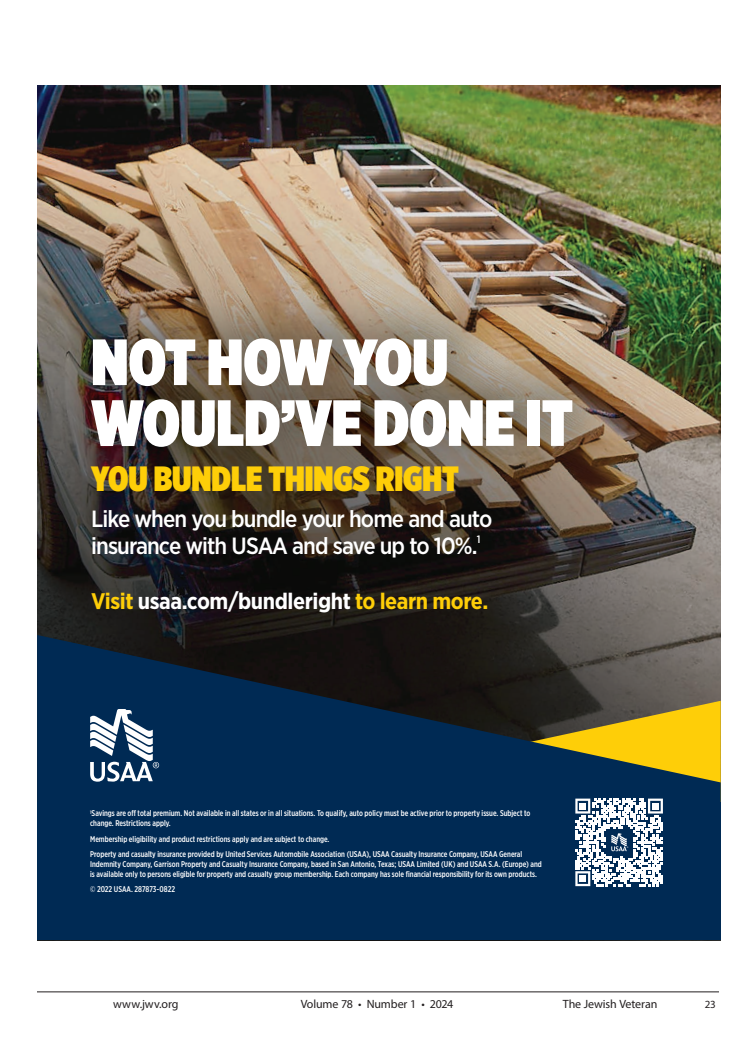
<style>
.page{position:relative;width:756px;height:1044px;background:#fff}
.page>*{position:absolute;margin:0;border:0;box-sizing:border-box;transform-origin:0 0}
.t1{font:900 65.2px/60.8px "Gotham X Narrow";color:#fff}
.t2{font:900 35.1px "Gotham X Narrow";color:#fece08}
.t3{font:500 23.4px/26.7px "Gotham Narrow";letter-spacing:-.04em;color:#fff}
.t4{font:700 22.6px "Gotham Narrow";letter-spacing:-.02em;color:#fff}
.t5{font:12px "Myriad Pro";letter-spacing:-.005em;color:#231f20}
.t6{font:11px "Myriad Pro";color:#231f20}
.t7{font:500 10.7px "Gotham Narrow";color:#fff}
.t8{font:500 8.3px/10px "Gotham X Narrow";color:#fff}
.s1{color:#fece08}
</style>
<div class="page">
<hr style="left:37px;top:991px;width:682px;height:1px;background:#231f20">
<img style="left:37px;top:86px;width:684px;height:549px">
<div style="left:37px;top:802px;width:684px;height:138px;background:#002a54"></div>
<svg style="left:37px;top:635px;width:684px;height:167px;background:#23353c"></svg>
<img style="left:60px;top:289px;width:562px;height:192px">
<div style="left:571px;top:794px;width:96px;height:96px;background:#002a54"></div>
<svg style="left:575px;top:799px;width:88px;height:87px"></svg>
<svg style="left:90px;top:709px;width:69px;height:73px"></svg>
<h1 class="t1" style="left:91px;top:332px;width:483px">NOT HOW YOU<br>WOULD’VE DONE IT</h1>
<h2 class="t2" style="left:91px;top:458px;width:369px">YOU BUNDLE THINGS RIGHT</h2>
<h3 class="t3" style="left:91px;top:507px;width:403px">Like when you bundle your home and auto insurance with USAA and save up to 10%.</h3>
<p class="t7" style="left:477px;top:536px;width:5px">1</p>
<h3 class="t4" style="left:91px;top:591px;width:399px"><span class="s1">Visit</span> usaa.com/bundleright <span class="s1">to learn more.</span></h3>
<p class="t8" style="left:90px;top:809px;width:442px"><sup>1</sup>Savings are off total premium. Not available in all states or in all situations. To qualify, auto policy must be active prior to property issue. Subject to change. Restrictions apply.</p>
<p class="t8" style="left:90px;top:832px;width:434px;line-height:15.3px">Membership eligibility and product restrictions apply and are subject to change.<br>Property and casualty insurance provided by United Services Automobile Association (USAA), USAA Casualty Insurance Company, USAA General</p>
<p class="t8" style="left:90px;top:860px;width:453px">Indemnity Company, Garrison Property and Casualty Insurance Company, based in San Antonio, Texas; USAA Limited (UK) and USAA S.A. (Europe) and is available only to persons eligible for property and casualty group membership. Each company has sole financial responsibility for its own products.</p>
<p class="t8" style="left:90px;top:885px;width:87px">© 2022 USAA. 287873-0822</p>
<h3 class="t5" style="left:301px;top:996px;width:154px">Volume 78 • Number 1 • 2024</h3>
<h3 class="t5" style="left:563px;top:996px;width:96px">The Jewish Veteran</h3>
<h3 class="t5" style="left:114px;top:998px;width:67px">www.jwv.org</h3>
<h3 class="t5" style="left:304px;top:998px;width:154px">Volume 77 • Number 4 • 2023</h3>
<h3 class="t5" style="left:567px;top:998px;width:96px">The Jewish Veteran</h3>
<h3 class="t6" style="left:706px;top:999px;width:13px">23</h3>
</div>
